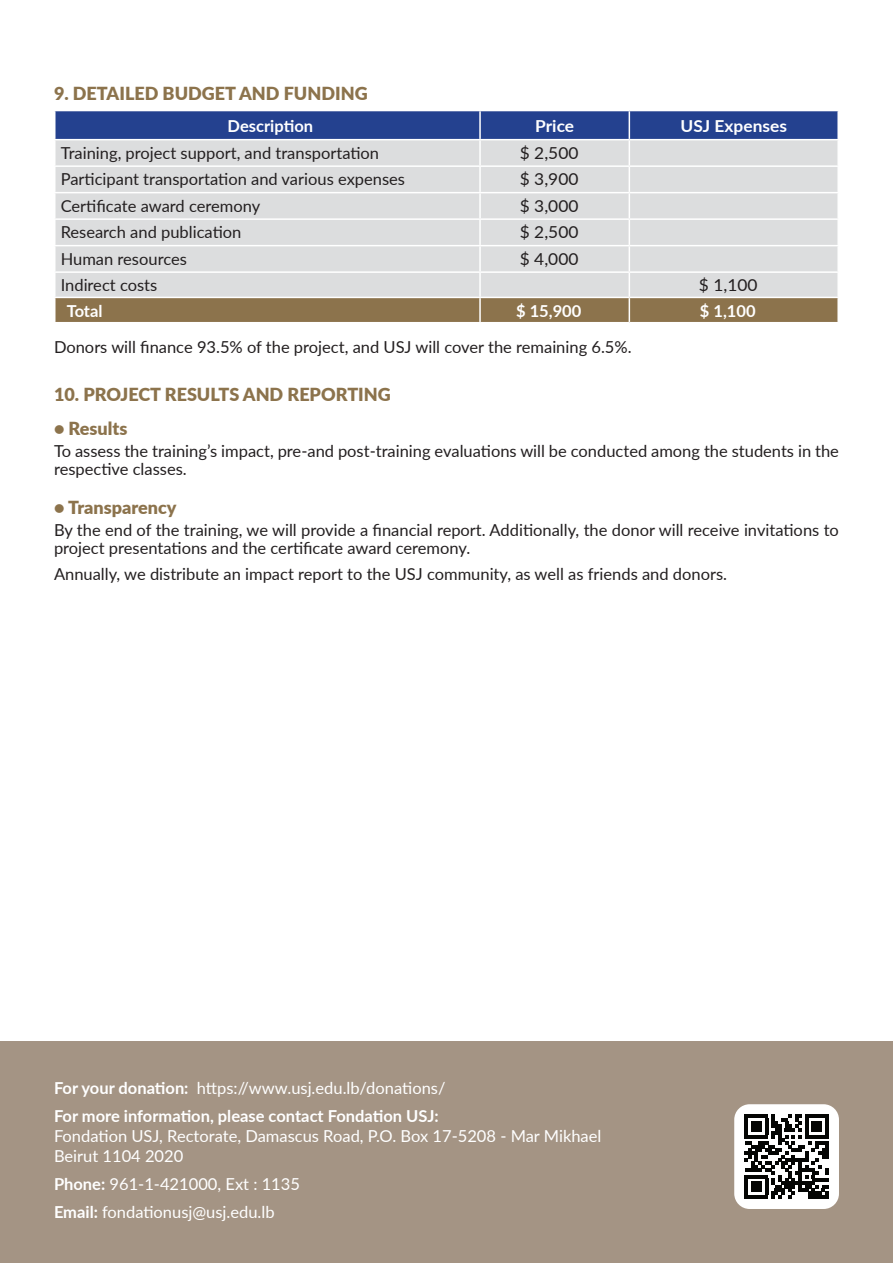
<style>
.page{position:relative;width:893px;height:1263px;background:#fff}
.page>*{position:absolute;margin:0;border:0;box-sizing:border-box;transform-origin:0 0}
.t1{font:900 18px "Lato";color:#8c734c}
.t2{font:16.5px/17.5px "Lato";color:#231f20}
.t3{font:16.5px/19.8px "Lato";color:#fff}
.t4{font:700 16.5px/28.3px "Lato";color:#fff}
.t5{font:16.5px "Lato";color:#231f20;scale:1.05 1}
.t6{font:700 16.5px "Lato";color:#fff;scale:1.05 1}
.s1{font-weight:400}
.s2{font-weight:700}
</style>
<div class="page">
<div style="left:0;top:1042px;width:893px;height:221px;background:#a49484"></div>
<svg style="left:734px;top:1104px;width:105px;height:105px;background:#9f9f9e"></svg>
<hr style="left:745px;top:1195px;width:23px;height:3px;background:#040503">
<div style="left:751px;top:1182px;width:10px;height:10px;background:#040503"></div>
<svg style="left:55px;top:111px;width:783px;height:211px;background:#bcbec5"></svg>
<hr style="left:837px;top:298px;width:2px;height:24px;background:#fff">
<p class="t1" style="left:54px;top:79px;width:315px">9. DETAILED BUDGET AND FUNDING</p>
<p class="t4" style="left:228px;top:111px;width:87px">Description</p>
<p class="t6" style="left:535px;top:114px;width:39px">Price</p>
<p class="t6" style="left:681px;top:114px;width:103px">USJ Expenses</p>
<p class="t2" style="left:61px;top:143px;width:320px">Training, project support, and transportation</p>
<p class="t5" style="left:520px;top:141px;width:57px">$ 2,500</p>
<p class="t2" style="left:61px;top:170px;width:346px">Participant transportation and various expenses</p>
<p class="t5" style="left:520px;top:168px;width:57px">$ 3,900</p>
<p class="t2" style="left:61px;top:196px;width:201px">Certificate award ceremony</p>
<p class="t5" style="left:520px;top:194px;width:57px">$ 3,000</p>
<p class="t2" style="left:61px;top:223px;width:182px">Research and publication</p>
<p class="t5" style="left:520px;top:221px;width:57px">$ 2,500</p>
<p class="t2" style="left:61px;top:249px;width:128px">Human resources</p>
<p class="t5" style="left:520px;top:247px;width:57px">$ 4,000</p>
<p class="t2" style="left:61px;top:276px;width:98px">Indirect costs</p>
<p class="t5" style="left:699px;top:274px;width:57px">$ 1,100</p>
<p class="t4" style="left:67px;top:296px;width:37px">Total</p>
<p class="t4" style="left:516px;top:296px;width:67px">$ 15,900</p>
<p class="t4" style="left:700px;top:296px;width:57px">$ 1,100</p>
<p class="t2" style="left:54px;top:338px;width:579px">Donors will finance 93.5% of the project, and USJ will cover the remaining 6.5%.</p>
<p class="t1" style="left:54px;top:381px;width:338px">10. PROJECT RESULTS AND REPORTING</p>
<p class="t1" style="left:54px;top:415px;width:75px">• Results</p>
<p class="t2" style="left:54px;top:442px;width:786px">To assess the training’s impact, pre-and post-training evaluations will be conducted among the students in the respective classes.</p>
<p class="t1" style="left:54px;top:494px;width:124px">• Transparency</p>
<p class="t2" style="left:54px;top:520px;width:786px">By the end of the training, we will provide a financial report. Additionally, the donor will receive invitations to project presentations and the certificate award ceremony.</p>
<p class="t2" style="left:54px;top:565px;width:675px">Annually, we distribute an impact report to the USJ community, as well as friends and donors.</p>
<p class="t4" style="left:54px;top:1073px;width:393px">For your donation: <span class="s1">https://www.usj.edu.lb/donations/<br></span>For more information, please contact Fondation USJ:</p>
<p class="t3" style="left:54px;top:1125px;width:549px">Fondation USJ, Rectorate, Damascus Road, P.O. Box 17-5208 - Mar Mikhael<br>Beirut 1104 2020</p>
<p class="t3" style="left:54px;top:1169px;width:247px;line-height:28.3px"><span class="s2">Phone:</span> 961-1-421000, Ext : 1135<br><span class="s2">Email:</span> fondationusj@usj.edu.lb</p>
</div>
